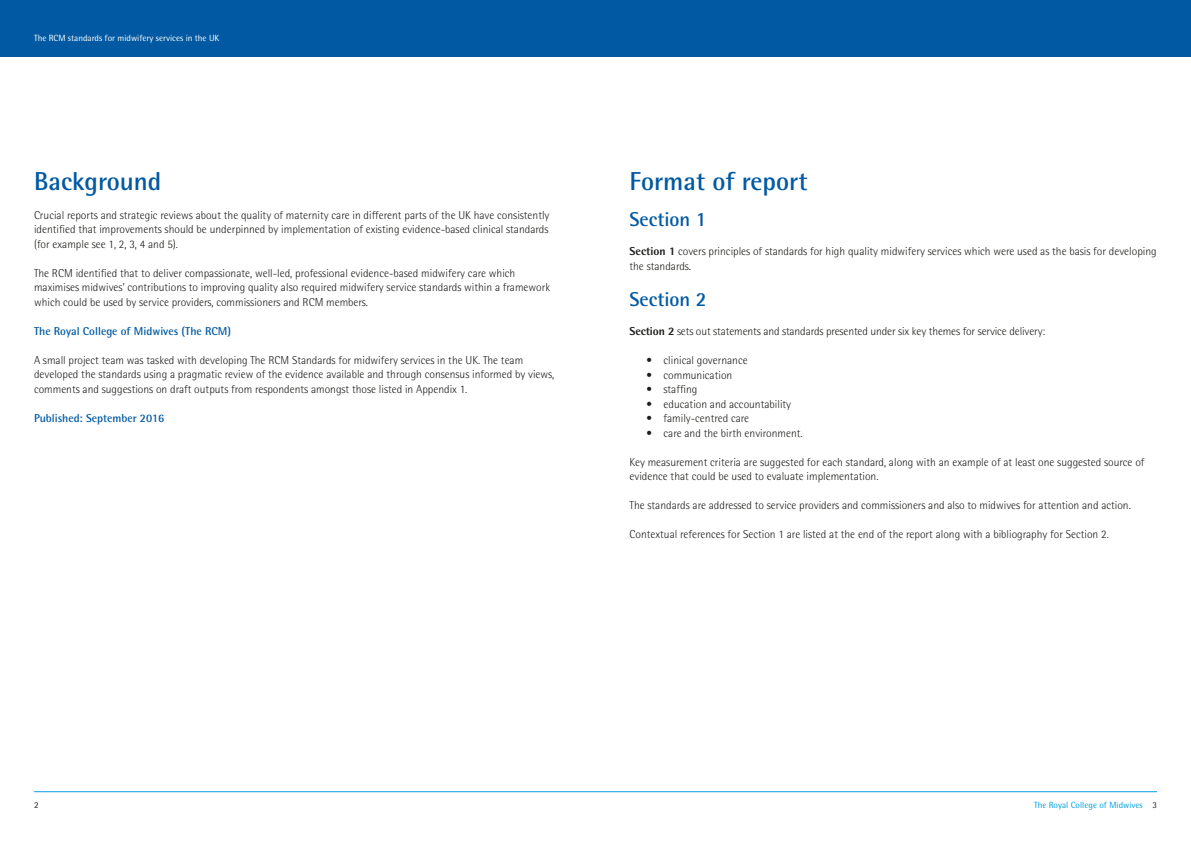
<style>
.page{position:relative;width:1191px;height:842px;background:#fff}
.page>*{position:absolute;margin:0;border:0;box-sizing:border-box;transform-origin:0 0}
.t1{font:700 26px "Rotis Semi Sans";color:#0059a2}
.t2{font:700 20px "Rotis Semi Sans";color:#0059a2}
.t3{font:300 11.5px/14.5px "Rotis Semi Sans";color:#1d1d1b}
.t4{font:700 11.5px "Rotis Semi Sans";color:#0059a2}
.t5{font:9px "Rotis Semi Sans";color:#fff}
.t6{font:9px "Rotis Semi Sans";color:#009fe3}
.t7{font:9px "Rotis Semi Sans";color:#1d1d1b}
.s1{font-weight:800}
.s2{color:#1d1d1b}
</style>
<div class="page">
<hr style="left:34px;top:791px;width:1123px;height:1px;background:#009fe3">
<div style="left:0;top:0;width:1191px;height:57px;background:#0059a2"></div>
<p class="t5" style="left:34px;top:33px;width:187px">The RCM standards for midwifery services in the UK</p>
<h1 class="t1" style="left:34px;top:165px;width:129px">Background</h1>
<p class="t3" style="left:34px;top:208px;width:517px;text-align:justify">Crucial reports and strategic reviews about the quality of maternity care in different parts of the UK have consistently identified that improvements should be underpinned by implementation of existing evidence-based clinical standards (for example see 1, 2, 3, 4 and 5).</p>
<p class="t3" style="left:34px;top:266px;width:517px">The RCM identified that to deliver compassionate, well-led, professional evidence-based midwifery care which maximises midwives’ contributions to improving quality also required midwifery service standards within a framework which could be used by service providers, commissioners and RCM members.</p>
<p class="t4" style="left:34px;top:324px;width:198px">The Royal College of Midwives (The RCM)</p>
<p class="t3" style="left:34px;top:353px;width:521px">A small project team was tasked with developing The RCM Standards for midwifery services in the UK. The team developed the standards using a pragmatic review of the evidence available and through consensus informed by views, comments and suggestions on draft outputs from respondents amongst those listed in Appendix 1.</p>
<p class="t4" style="left:34px;top:411px;width:132px">Published: September 2016</p>
<h1 class="t1" style="left:629px;top:165px;width:179px">Format of report</h1>
<h2 class="t2" style="left:629px;top:207px;width:79px">Section 1</h2>
<p class="t3" style="left:629px;top:244px;width:529px"><span class="s1">Section 1</span> covers principles of standards for high quality midwifery services which were used as the basis for developing the standards.</p>
<h2 class="t2" style="left:629px;top:287px;width:79px">Section 2</h2>
<p class="t3" style="left:629px;top:324px;width:417px"><span class="s1">Section 2</span> sets out statements and standards presented under six key themes for service delivery:</p>
<p class="t3" style="left:646px;top:353px;width:103px">• clinical governance</p>
<p class="t3" style="left:646px;top:368px;width:87px">• communication</p>
<p class="t3" style="left:646px;top:382px;width:52px">• staffing</p>
<p class="t3" style="left:646px;top:397px;width:146px">• education and accountability</p>
<p class="t3" style="left:646px;top:411px;width:104px">• family-centred care</p>
<p class="t3" style="left:646px;top:426px;width:158px">• care and the birth environment.</p>
<p class="t3" style="left:629px;top:455px;width:516px">Key measurement criteria are suggested for each standard, along with an example of at least one suggested source of evidence that could be used to evaluate implementation.</p>
<p class="t3" style="left:629px;top:498px;width:503px">The standards are addressed to service providers and commissioners and also to midwives for attention and action.</p>
<p class="t3" style="left:629px;top:527px;width:481px">Contextual references for Section 1 are listed at the end of the report along with a bibliography for Section 2.</p>
<p class="t7" style="left:34px;top:800px;width:6px">2</p>
<p class="t6" style="left:1034px;top:800px;width:124px">The Royal College of Midwives <span class="s2">3</span></p>
</div>
